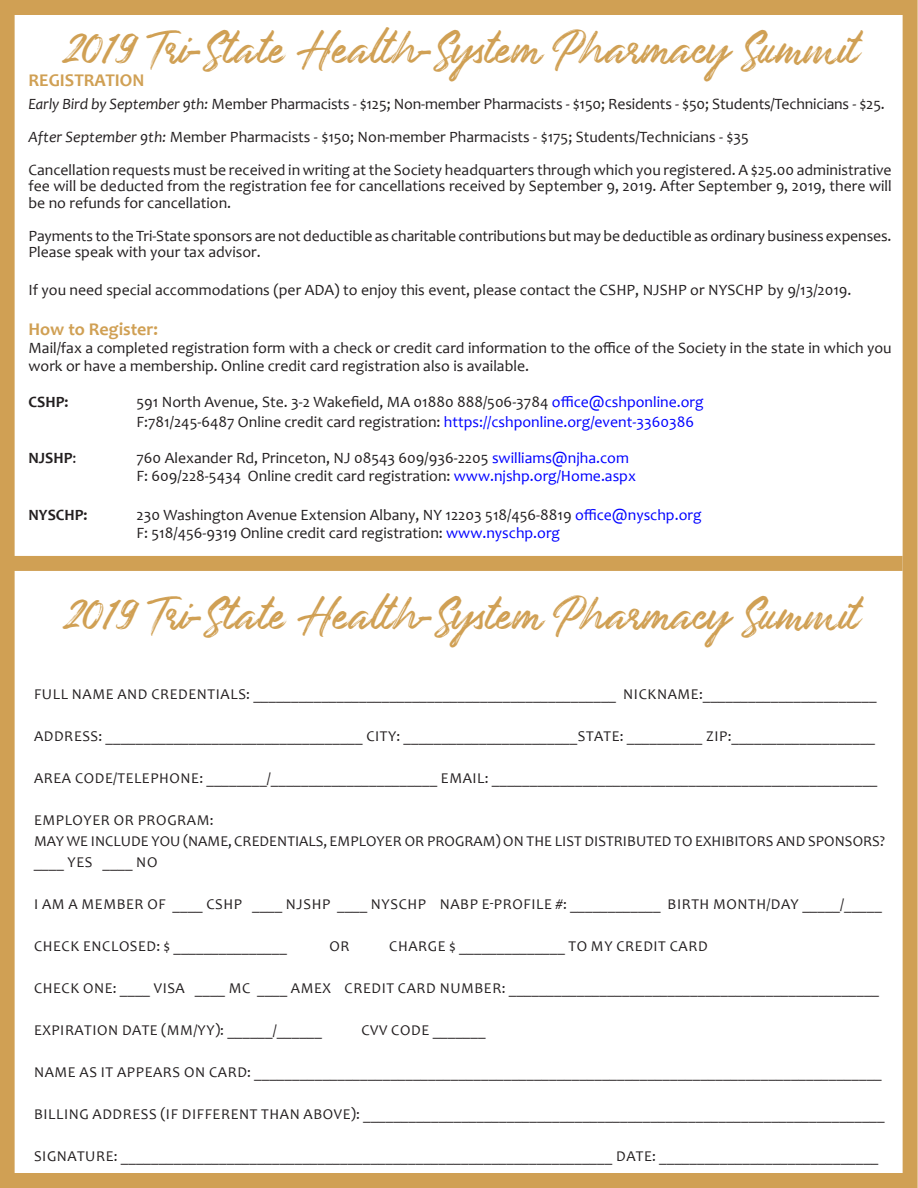
<style>
.page{position:relative;width:918px;height:1188px;background:#fff}
.page>*{position:absolute;margin:0;border:0;box-sizing:border-box;transform-origin:0 0}
.t1{font:36px "Underland";color:#d0a054}
.Pa8{font:700 18px "Candara";color:#d0a054}
.Default{font:15.75px "Candara";color:#221e1f}
.Pa2{font:15.75px/16.5px "Candara";color:#231f20;text-align:justify}
.Pa8-2{font:15.75px/18px "Candara";color:#221e1f}
.List_Paragraph{font:15.75px/16.5px "Candara";color:#231f20}
.Pa6{font:15.75px "Candara";letter-spacing:-.01em;color:#231f20}
.Default-2{font:700 15.75px "Candara";color:#221e1f}
.Pa8-3{font:700 15.75px "Candara";color:#221e1f}
.t2{font:15px "Candara";letter-spacing:.04em;color:#231f20}
.t3{font:15px/21px "Candara";letter-spacing:.005em;color:#231f20}
.s1{font-style:italic}
.s2{color:#00f}
.s3{font-weight:400}
</style>
<div class="page">
<div style="left:0;top:0;width:918px;height:1188px;border:15px solid #d0a054"></div>
<div style="left:7px;top:556px;width:896px;height:15px;background:#d0a054"></div>
<p class="t1" style="left:62px;top:29px;width:797px">2019 Tri-State Health-System Pharmacy Summit</p>
<p class="Pa8" style="left:28px;top:69px;width:117px">REGISTRATION</p>
<p class="Pa6" style="left:28px;top:94px;width:858px"><span class="s1">Early Bird by September 9th:</span> Member Pharmacists - $125; Non-member Pharmacists - $150; Residents - $50; Students/Technicians - $25.</p>
<p class="Pa6" style="left:28px;top:127px;width:722px"><span class="s1">After September 9th:</span> Member Pharmacists - $150; Non-member Pharmacists - $175; Students/Technicians - $35</p>
<p class="Pa2" style="left:28px;top:161px;width:865px">Cancellation requests must be received in writing at the Society headquarters through which you registered. A $25.00 administrative fee will be deducted from the registration fee for cancellations received by September 9, 2019. After September 9, 2019, there will be no refunds for cancellation.</p>
<p class="List_Paragraph" style="left:28px;top:227px;width:865px">Payments to the Tri-State sponsors are not deductible as charitable contributions but may be deductible as ordinary business expenses.<br>Please speak with your tax advisor.</p>
<p class="List_Paragraph" style="left:28px;top:282px;width:825px">If you need special accommodations (per ADA) to enjoy this event, please contact the CSHP, NJSHP or NYSCHP by 9/13/2019.</p>
<p class="Pa8" style="left:28px;top:318px;width:131px">How to Register:</p>
<p class="Pa8-2" style="left:28px;top:339px;width:865px">Mail/fax a completed registration form with a check or credit card information to the office of the Society in the state in which you work or have a membership. Online credit card registration also is available.</p>
<p class="Pa8-3" style="left:28px;top:392px;width:41px">CSHP:</p>
<p class="Pa8-2" style="left:136px;top:393px;width:569px">591 North Avenue, Ste. 3-2 Wakefield, MA 01880 888/506-3784 <span class="s2">office@cshponline.org</span></p>
<p class="Default" style="left:137px;top:412px;width:559px">F:781/245-6487 Online credit card registration: <span class="s2">https://cshponline.org/event-3360386</span></p>
<p class="Default-2" style="left:28px;top:448px;width:50px">NJSHP<span class="s3">:</span></p>
<p class="Default" style="left:136px;top:448px;width:494px">760 Alexander Rd, Princeton, NJ 08543 609/936-2205 <span class="s2">swilliams@njha.com</span></p>
<p class="Default" style="left:136px;top:466px;width:501px">F: 609/228-5434 Online credit card registration: <span class="s2">www.njshp.org/Home.aspx</span></p>
<p class="Default-2" style="left:28px;top:505px;width:61px">NYSCHP:</p>
<p class="Default" style="left:137px;top:505px;width:567px">230 Washington Avenue Extension Albany, NY 12203 518/456-8819 <span class="s2">office@nyschp.org</span></p>
<p class="Default" style="left:137px;top:523px;width:425px">F: 518/456-9319 Online credit card registration: <span class="s2">www.nyschp.org</span></p>
<p class="t1" style="left:63px;top:596px;width:797px">2019 Tri-State Health-System Pharmacy Summit</p>
<p class="t2" style="left:34px;top:685px;width:844px">FULL NAME AND CREDENTIALS: ________________________________________________ NICKNAME:_______________________</p>
<p class="t2" style="left:34px;top:727px;width:843px">ADDRESS: __________________________________ CITY: _______________________STATE: __________ ZIP:___________________</p>
<p class="t2" style="left:34px;top:769px;width:845px">AREA CODE/TELEPHONE: ________/______________________ EMAIL: ___________________________________________________</p>
<p class="t3" style="left:34px;top:809px;width:853px">EMPLOYER OR PROGRAM:<br>MAY WE INCLUDE YOU (NAME, CREDENTIALS, EMPLOYER OR PROGRAM) ON THE LIST DISTRIBUTED TO EXHIBITORS AND SPONSORS? ____ YES ____ NO</p>
<p class="t2" style="left:34px;top:895px;width:849px">I AM A MEMBER OF ____ CSHP ____ NJSHP ____ NYSCHP NABP E-PROFILE #: ____________ BIRTH MONTH/DAY _____/_____</p>
<p class="t2" style="left:34px;top:937px;width:254px">CHECK ENCLOSED: $ _______________</p>
<p class="t2" style="left:330px;top:937px;width:22px">OR</p>
<p class="t2" style="left:389px;top:937px;width:320px">CHARGE $ ______________ TO MY CREDIT CARD</p>
<p class="t2" style="left:34px;top:979px;width:847px">CHECK ONE: ____ VISA ____ MC ____ AMEX CREDIT CARD NUMBER: _________________________________________________</p>
<p class="t2" style="left:34px;top:1021px;width:290px">EXPIRATION DATE (MM/YY): ______/______</p>
<p class="t2" style="left:361px;top:1021px;width:126px">CVV CODE _______</p>
<p class="t2" style="left:34px;top:1063px;width:849px">NAME AS IT APPEARS ON CARD: ___________________________________________________________________________________</p>
<p class="t2" style="left:34px;top:1105px;width:852px">BILLING ADDRESS (IF DIFFERENT THAN ABOVE): _____________________________________________________________________</p>
<p class="t2" style="left:34px;top:1147px;width:846px">SIGNATURE: _________________________________________________________________ DATE: _____________________________</p>
</div>
